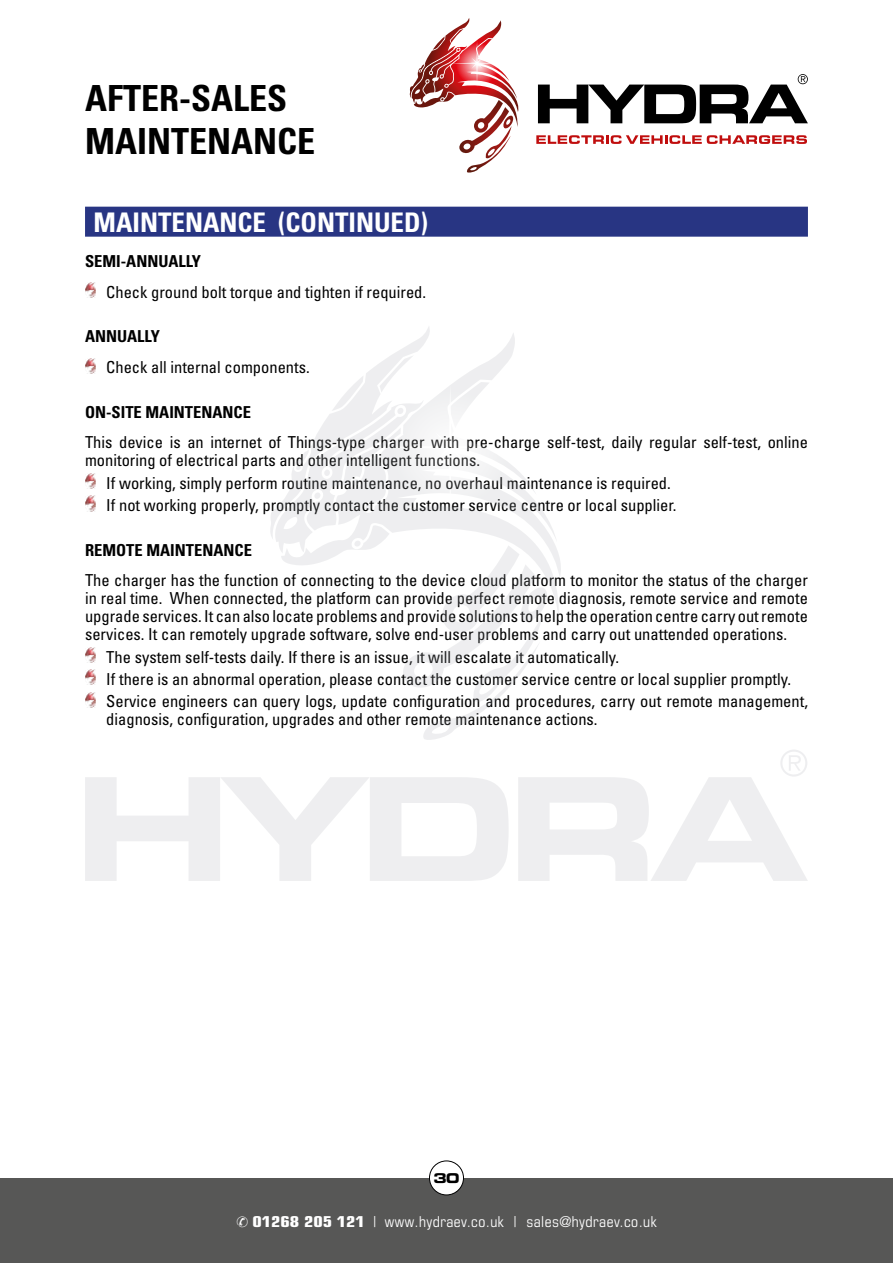
<style>
.page{position:relative;width:893px;height:1263px;background:#fff}
.page>*{position:absolute;margin:0;border:0;box-sizing:border-box;transform-origin:0 0}
.t1{font:700 condensed 36px/43.2px "Univers LT Std";color:#000}
.t2{font:700 condensed 27px "Univers LT Std";color:#fff}
.t3{font:condensed 16.5px/18px "Univers LT Std";color:#000}
.t4{font:700 condensed 16.5px "Univers LT Std";color:#000}
.t5{font:condensed 15px "Eurostile LT Std";letter-spacing:.03em;color:#fff}
.t6{font:13.5px "Eurostile LT Std Bold Ex 2";color:#000}
.s1{font-weight:700}
</style>
<div class="page">
<div style="left:0;top:1178px;width:893px;height:85px;background:#575756"></div>
<div style="left:429px;top:1161px;width:34px;height:34px;background:#fff;border-radius:50%"></div>
<div style="left:429px;top:1160px;width:35px;height:35px;border:1px solid #000;border-radius:50%"></div>
<svg style="left:410px;top:18px;width:109px;height:155px"></svg>
<svg style="left:536px;top:135px;width:271px;height:9px"></svg>
<svg style="left:538px;top:74px;width:270px;height:49px"></svg>
<div style="left:85px;top:207px;width:723px;height:30px;background:#283583"></div>
<img style="left:85px;top:283px;width:11px;height:15px">
<img style="left:85px;top:358px;width:11px;height:15px">
<img style="left:85px;top:474px;width:11px;height:15px">
<img style="left:85px;top:496px;width:11px;height:15px">
<img style="left:85px;top:647px;width:11px;height:15px">
<img style="left:85px;top:670px;width:11px;height:15px">
<img style="left:85px;top:692px;width:11px;height:15px">
<svg style="left:270px;top:327px;width:214px;height:238px"></svg>
<svg style="left:402px;top:545px;width:146px;height:195px"></svg>
<svg style="left:372px;top:385px;width:148px;height:126px"></svg>
<svg style="left:85px;top:777px;width:424px;height:104px"></svg>
<svg style="left:518px;top:750px;width:290px;height:131px"></svg>
<h1 class="t1" style="left:85px;top:77px;width:232px">AFTER-SALES<br>MAINTENANCE</h1>
<h2 class="t2" style="left:94px;top:206px;width:336px">MAINTENANCE (CONTINUED)</h2>
<p class="t4" style="left:85px;top:251px;width:118px">SEMI-ANNUALLY</p>
<p class="t3" style="left:106px;top:283px;width:321px">Check ground bolt torque and tighten if required.</p>
<p class="t4" style="left:85px;top:326px;width:76px">ANNUALLY</p>
<p class="t3" style="left:106px;top:358px;width:205px">Check all internal components.</p>
<p class="t4" style="left:85px;top:402px;width:167px">ON-SITE MAINTENANCE</p>
<p class="t3" style="left:85px;top:433px;width:724px">This device is an internet of Things-type charger with pre-charge self-test, daily regular self-test, online monitoring of electrical parts and other intelligent functions.</p>
<p class="t3" style="left:106px;top:471px;width:572px;line-height:22.2px">If working, simply perform routine maintenance, no overhaul maintenance is required.<br>If not working properly, promptly contact the customer service centre or local supplier.</p>
<p class="t4" style="left:85px;top:539px;width:168px">REMOTE MAINTENANCE</p>
<p class="t3" style="left:85px;top:571px;width:724px;text-align:justify">The charger has the function of connecting to the device cloud platform to monitor the status of the charger in real time. When connected, the platform can provide perfect remote diagnosis, remote service and remote upgrade services. It can also locate problems and provide solutions to help the operation centre carry out remote services. It can remotely upgrade software, solve end-user problems and carry out unattended operations.</p>
<p class="t3" style="left:106px;top:645px;width:703px;line-height:22.2px">The system self-tests daily. If there is an issue, it will escalate it automatically.<br>If there is an abnormal operation, please contact the customer service centre or local supplier promptly.<br>Service engineers can query logs, update configuration and procedures, carry out remote management,</p>
<p class="t3" style="left:106px;top:710px;width:493px">diagnosis, configuration, upgrades and other remote maintenance actions.</p>
<p class="t6" style="left:433px;top:1169px;width:28px">30</p>
<p class="t5" style="left:236px;top:1212px;width:422px">✆ <span class="s1">01268 205 121</span> | www.hydraev.co.uk | sales@hydraev.co.uk</p>
</div>
